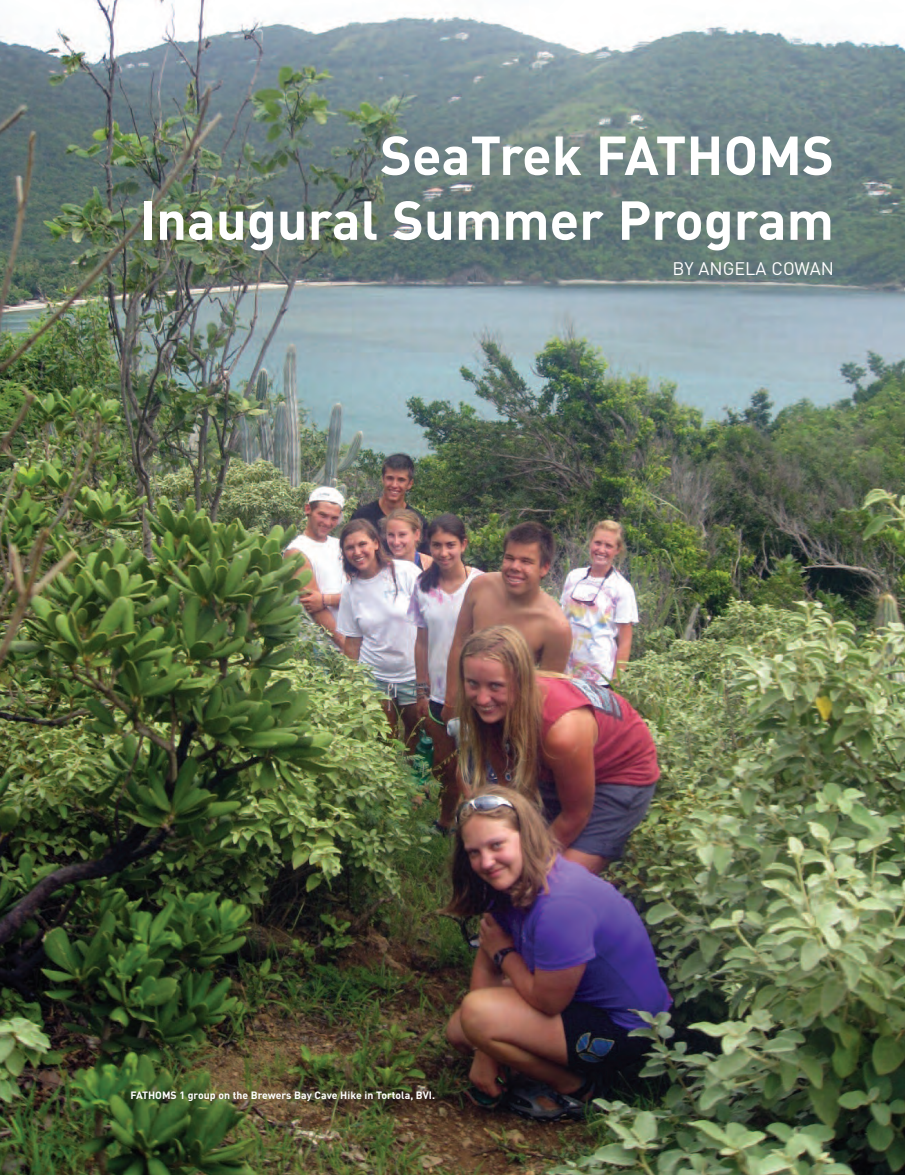
<style>
.page{position:relative;width:905px;height:1175px;background:#fff}
.page>*{position:absolute;margin:0;border:0;box-sizing:border-box;transform-origin:0 0}
.t1{font:700 54px/64.8px "DIN";color:#fff;text-align:right}
.t2{font:18px "DIN";color:#fff}
.t3{font:700 10.5px "DIN";color:#fff}
</style>
<div class="page">
<img style="left:0;top:0;width:904px;height:1174px">
<p class="t1" style="left:140px;top:124px;width:696px">SeaTrek FATHOMS<br>Inaugural Summer Program</p>
<p class="t2" style="left:672px;top:258px;width:163px">BY ANGELA COWAN</p>
<p class="t3" style="left:130px;top:1089px;width:306px">FATHOMS 1 group on the Brewers Bay Cave Hike in Tortola, BVI.</p>
</div>
